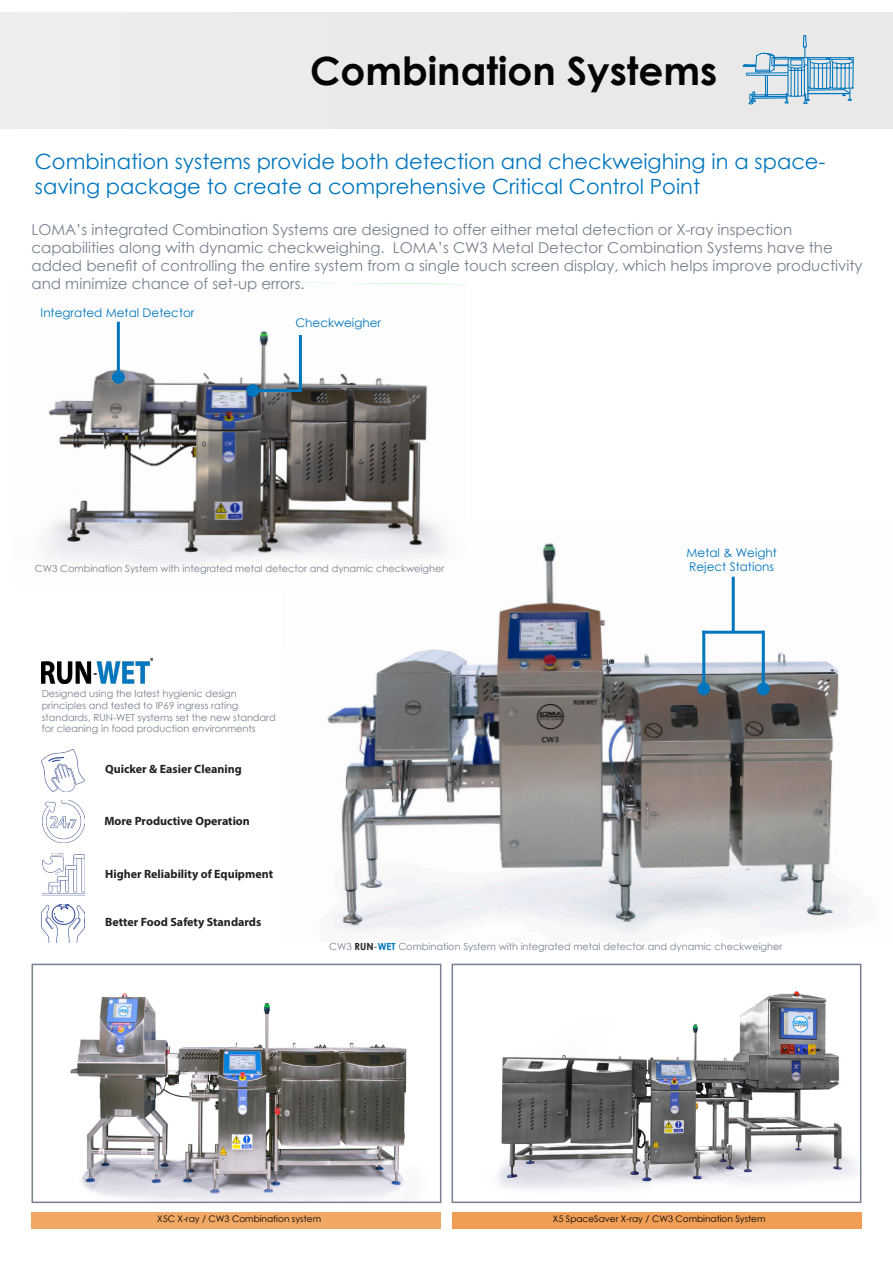
<style>
.page{position:relative;width:893px;height:1263px;background:#fff}
.page>*{position:absolute;margin:0;border:0;box-sizing:border-box;transform-origin:0 0}
.t1{font:700 39px "Century Gothic";color:#040503}
.t2{font:21px/25.2px "Century Gothic";color:#0076be}
.t3{font:15px/18px "Century Gothic";color:#77808c}
.t4{font:700 12px "Myriad Pro";color:#231f20}
.t5{font:12px "Century Gothic";color:#0076be}
.t6{font:9.75px/11.7px "Century Gothic";color:#77808c}
.t7{font:9px "Century Gothic";color:#040503}
.s1{font-weight:700;color:#231f20}
.s2{font-weight:700}
.s3{font-weight:700;color:#0076be}
</style>
<div class="page">
<img style="left:327px;top:543px;width:525px;height:393px">
<img style="left:43px;top:282px;width:424px;height:307px">
<div style="left:0;top:13px;width:893px;height:116px;background:#e9e9e9"></div>
<svg style="left:743px;top:35px;width:111px;height:69px"></svg>
<div style="left:32px;top:1212px;width:409px;height:16px;background:#f2a865"></div>
<img style="left:498px;top:991px;width:359px;height:198px">
<div style="left:452px;top:964px;width:409px;height:239px;border:2px solid #77808c"></div>
<img style="left:70px;top:993px;width:337px;height:207px">
<div style="left:32px;top:964px;width:409px;height:239px;border:2px solid #77808c"></div>
<div style="left:452px;top:1212px;width:409px;height:16px;background:#f09e56"></div>
<div style="left:247px;top:385px;width:12px;height:11px;background:#0076be;border-radius:50%"></div>
<div style="left:247px;top:384px;width:12px;height:13px;border:2px solid #0076be;border-radius:50%"></div>
<hr style="left:299px;top:335px;width:3px;height:55px;background:#0076be">
<hr style="left:253px;top:389px;width:49px;height:3px;background:#0076be">
<div style="left:698px;top:683px;width:11px;height:12px;background:#0076be;border-radius:50%"></div>
<div style="left:697px;top:683px;width:13px;height:12px;border:2px solid #0076be;border-radius:50%"></div>
<div style="left:758px;top:683px;width:11px;height:12px;background:#0076be;border-radius:50%"></div>
<div style="left:757px;top:683px;width:13px;height:12px;border:2px solid #0076be;border-radius:50%"></div>
<hr style="left:702px;top:631px;width:3px;height:55px;background:#0076be">
<hr style="left:762px;top:631px;width:3px;height:55px;background:#0076be">
<hr style="left:702px;top:631px;width:62px;height:3px;background:#0076be">
<hr style="left:732px;top:577px;width:3px;height:55px;background:#0076be">
<img style="left:42px;top:658px;width:110px;height:26px">
<div style="left:113px;top:372px;width:11px;height:11px;background:#0076be;border-radius:50%"></div>
<div style="left:112px;top:371px;width:13px;height:13px;border:2px solid #0076be;border-radius:50%"></div>
<hr style="left:117px;top:322px;width:3px;height:55px;background:#0076be">
<img style="left:42px;top:904px;width:42px;height:38px">
<img style="left:42px;top:749px;width:42px;height:42px">
<img style="left:42px;top:853px;width:43px;height:42px">
<img style="left:42px;top:800px;width:43px;height:42px">
<h1 class="t1" style="left:310px;top:41px;width:409px">Combination Systems</h1>
<p class="t2" style="left:35px;top:148px;width:792px">Combination systems provide both detection and checkweighing in a space&shy;saving package to create a comprehensive Critical Control Point</p>
<p class="t3" style="left:31px;top:220px;width:833px">LOMA’s integrated Combination Systems are designed to offer either metal detection or X-ray inspection capabilities along with dynamic checkweighing. LOMA’s CW3 Metal Detector Combination Systems have the added benefit of controlling the entire system from a single touch screen display, which helps improve productivity and minimize chance of set-up errors.</p>
<p class="t5" style="left:41px;top:305px;width:155px">Integrated Metal Detector</p>
<p class="t5" style="left:296px;top:314px;width:87px">Checkweigher</p>
<p class="t5" style="left:686px;top:544px;width:92px">Metal &amp; Weight</p>
<p class="t6" style="left:35px;top:563px;width:411px">CW3 Combination System with integrated metal detector and dynamic checkweigher</p>
<p class="t5" style="left:689px;top:558px;width:87px">Reject Stations</p>
<p class="t6" style="left:42px;top:688px;width:236px">Designed using the latest hygienic design principles and tested to IP69 ingress rating standards, RUN-WET systems set the new standard for cleaning in food production environments</p>
<p class="t4" style="left:105px;top:761px;width:138px">Quicker &amp; Easier Cleaning</p>
<p class="t4" style="left:104px;top:813px;width:147px">More Productive Operation</p>
<p class="t4" style="left:105px;top:866px;width:169px">Higher Reliability of Equipment</p>
<p class="t4" style="left:105px;top:914px;width:158px">Better Food Safety Standards</p>
<p class="t6" style="left:329px;top:940px;width:455px">CW3 <span class="s1">RUN</span><span class="s2">-</span><span class="s3">WET</span> Combination System with integrated metal detector and dynamic checkweigher</p>
<p class="t7" style="left:157px;top:1213px;width:165px">X5C X-ray / CW3 Combination system</p>
<p class="t7" style="left:553px;top:1213px;width:214px">X5 SpaceSaver X-ray / CW3 Combination System</p>
</div>
